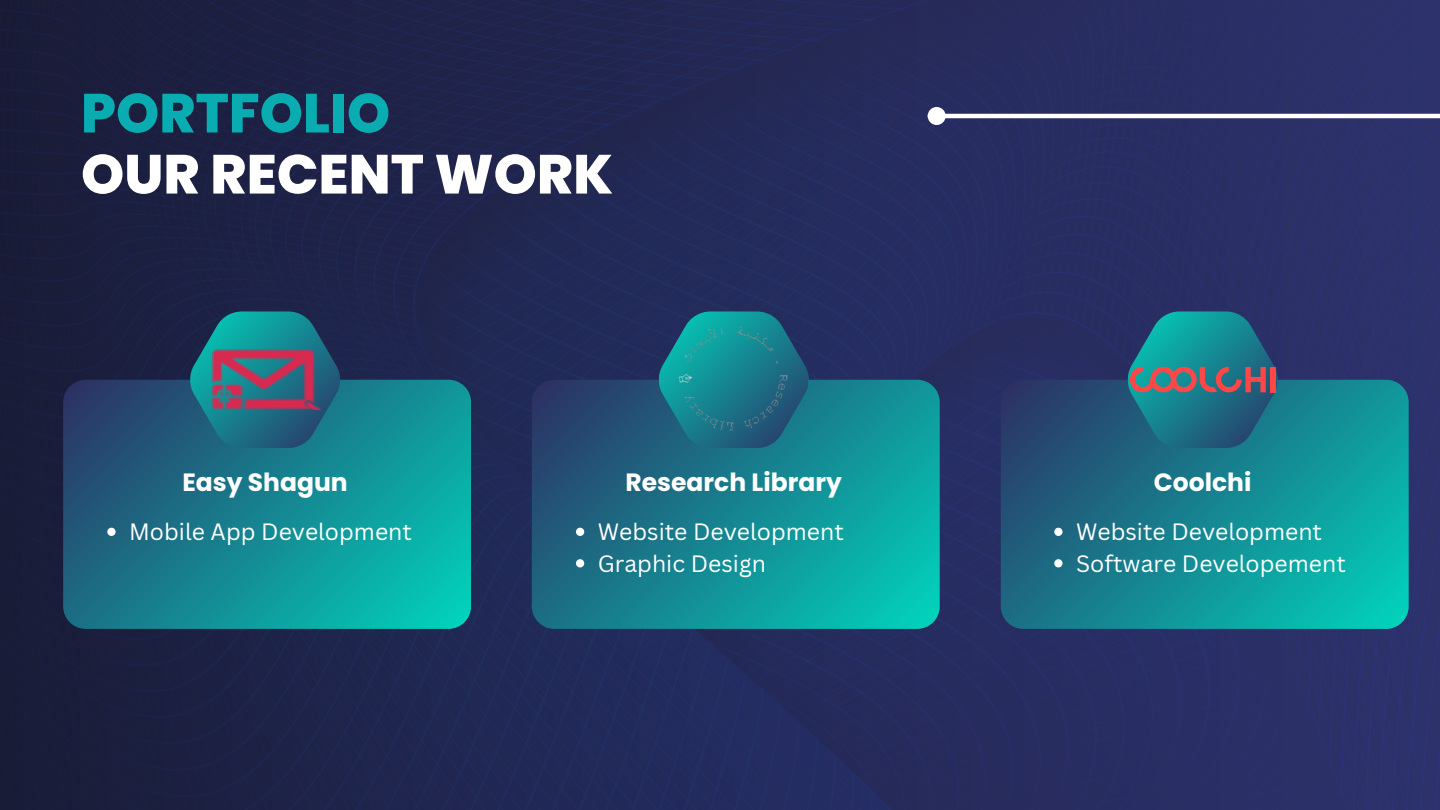
<style>
.page{position:relative;width:1440px;height:810px;background:#fff}
.page>*{position:absolute;margin:0;border:0;box-sizing:border-box;transform-origin:0 0}
.t1{font:800 55px "Poppins";color:#fff}
.t2{font:800 55px "Poppins";color:#08acb1}
.t3{font:700 25px "Poppins";color:#fff}
.t4{font:23px "Canva Sans";color:#fff}
</style>
<div class="page">
<img style="left:0;top:0;width:1440px;height:810px">
<hr style="left:945px;top:114px;width:495px;height:4px;background:#fff">
<div style="left:930px;top:109px;width:13px;height:14px;background:#fff;border-radius:50%"></div>
<div style="left:928px;top:107px;width:18px;height:18px;border:4px solid #fff;border-radius:50%"></div>
<svg style="left:63px;top:380px;width:408px;height:249px;background:#158490"></svg>
<svg style="left:189px;top:311px;width:152px;height:137px;background:#186e81"></svg>
<svg style="left:107px;top:528px;width:9px;height:8px"></svg>
<svg style="left:532px;top:380px;width:408px;height:249px;background:#158490"></svg>
<svg style="left:657px;top:311px;width:153px;height:137px;background:#1c5e7b"></svg>
<svg style="left:1001px;top:380px;width:408px;height:249px;background:#158490"></svg>
<img style="left:213px;top:349px;width:108px;height:61px">
<img style="left:674px;top:316px;width:119px;height:119px">
<svg style="left:1126px;top:311px;width:153px;height:137px;background:#2c7183"></svg>
<svg style="left:1054px;top:528px;width:9px;height:8px"></svg>
<svg style="left:1054px;top:559px;width:9px;height:8px"></svg>
<svg style="left:576px;top:528px;width:8px;height:8px"></svg>
<svg style="left:576px;top:559px;width:8px;height:8px"></svg>
<p class="t2" style="left:81px;top:75px;width:311px">PORTFOLIO</p>
<p class="t1" style="left:81px;top:136px;width:534px">OUR RECENT WORK</p>
<p class="t3" style="left:182px;top:465px;width:167px">Easy Shagun</p>
<p class="t4" style="left:129px;top:516px;width:284px">Mobile App Development</p>
<p class="t3" style="left:626px;top:465px;width:218px">Research Library</p>
<p class="t4" style="left:598px;top:516px;width:247px">Website Development</p>
<p class="t4" style="left:598px;top:547px;width:170px">Graphic Design</p>
<p class="t3" style="left:1154px;top:465px;width:99px">Coolchi</p>
<p class="t4" style="left:1076px;top:516px;width:247px">Website Development</p>
<p class="t4" style="left:1076px;top:547px;width:271px">Software Developement</p>
</div>
